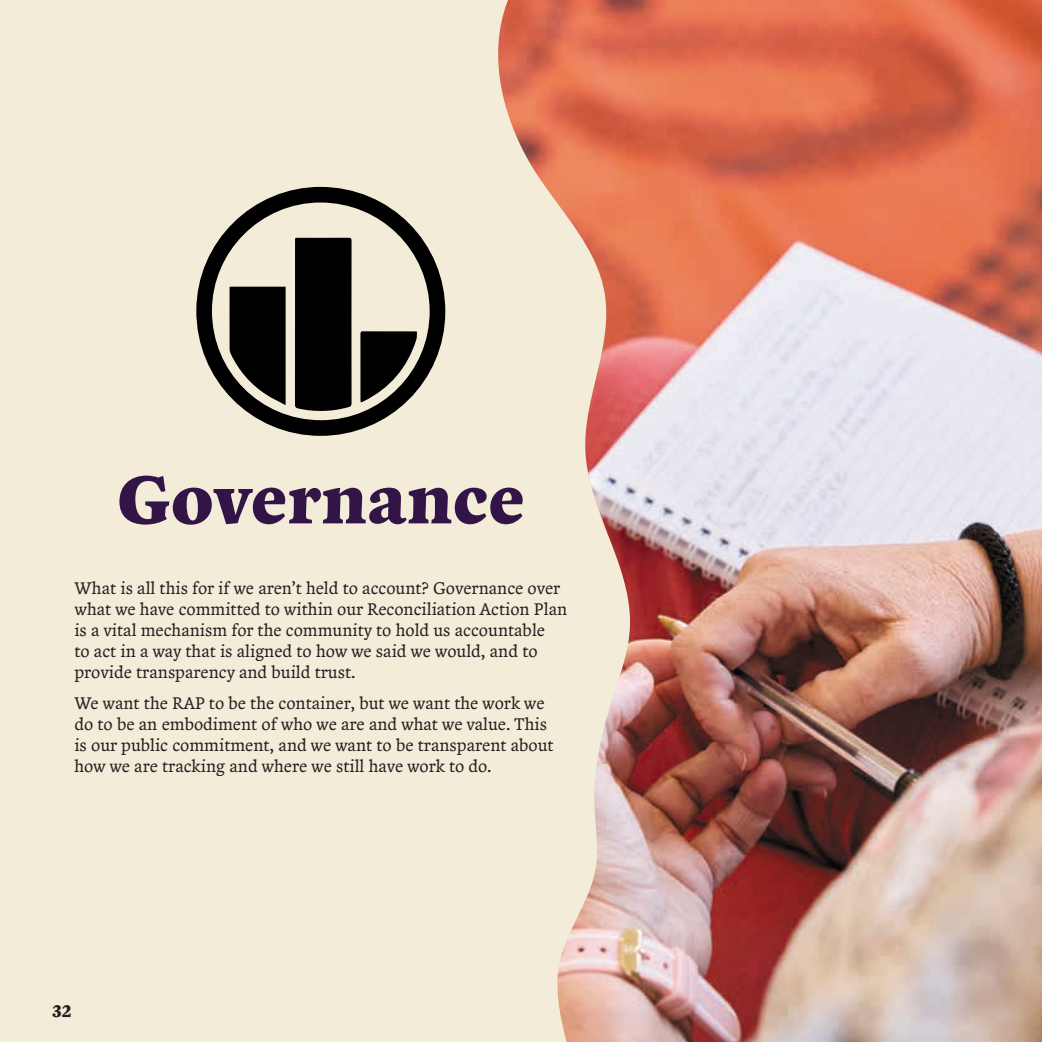
<style>
.page{position:relative;width:1042px;height:1042px;background:#f3ecd8}
.page>*{position:absolute;margin:0;border:0;box-sizing:border-box;transform-origin:0 0}
.t1{font:700 70px "Zenon";color:#331446}
.t2{font:17.5px/21px "Zenon";color:#222121}
.t3{font:700 17.5px "Zenon";color:#202020}
</style>
<div class="page">
<img style="left:498px;top:0;width:544px;height:1042px">
<svg style="left:196px;top:187px;width:249px;height:249px"></svg>
<h1 class="t1" style="left:117px;top:446px;width:409px">Governance</h1>
<p class="t2" style="left:74px;top:576px;width:494px">What is all this for if we aren’t held to account? Governance over what we have committed to within our Reconciliation Action Plan is a vital mechanism for the community to hold us accountable<br>to act in a way that is aligned to how we said we would, and to provide transparency and build trust.</p>
<p class="t2" style="left:74px;top:691px;width:481px">We want the RAP to be the container, but we want the work we do to be an embodiment of who we are and what we value. This is our public commitment, and we want to be transparent about how we are tracking and where we still have work to do.</p>
<p class="t3" style="left:52px;top:998px;width:21px">32</p>
</div>
